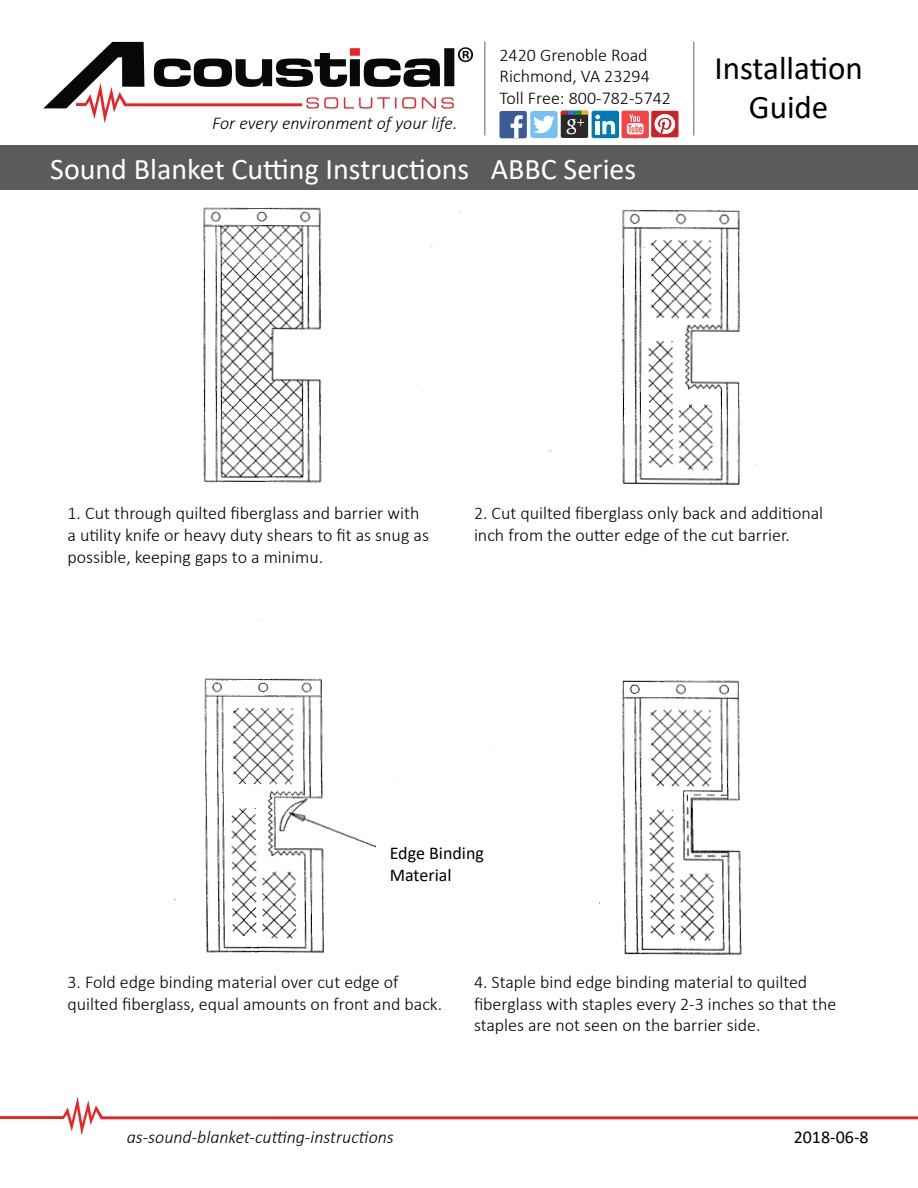
<style>
.page{position:relative;width:918px;height:1188px;background:#fff}
.page>*{position:absolute;margin:0;border:0;box-sizing:border-box;transform-origin:0 0}
.t1{font:33px/39.6px "Calibri";color:#000;text-align:center}
.t2{font:30px "Calibri";color:#fff}
.t3{font:300 18px/21.6px "Calibri";color:#000}
.t4{font:italic 300 18px "Calibri";color:#000}
.t5{font:18px/21.6px "Calibri";color:#000}
</style>
<div class="page">
<div style="left:0;top:145px;width:918px;height:45px;background:#5a5b5d"></div>
<hr style="left:484px;top:42px;width:2px;height:93px;background:#939598">
<hr style="left:693px;top:42px;width:1px;height:93px;background:#939598">
<svg style="left:651px;top:111px;width:28px;height:26px"></svg>
<div style="left:500px;top:111px;width:27px;height:27px;background:#3c5a98;border-radius:2px"></div>
<svg style="left:511px;top:115px;width:12px;height:24px"></svg>
<div style="left:592px;top:111px;width:27px;height:27px;background:#017bb5;border-radius:2px"></div>
<svg style="left:595px;top:115px;width:20px;height:19px"></svg>
<svg style="left:530px;top:111px;width:58px;height:27px"></svg>
<div style="left:621px;top:111px;width:28px;height:27px;background:#f64346;border-radius:2px"></div>
<svg style="left:627px;top:114px;width:17px;height:20px"></svg>
<svg style="left:43px;top:42px;width:430px;height:81px"></svg>
<svg style="left:0;top:1097px;width:918px;height:38px"></svg>
<img style="left:174px;top:207px;width:584px;height:748px">
<div style="left:54px;top:492px;width:405px;height:127px;background:#fff"></div>
<div style="left:460px;top:492px;width:404px;height:127px;background:#fff"></div>
<div style="left:376px;top:832px;width:156px;height:85px;background:#fff"></div>
<p class="t4" style="left:212px;top:112px;width:247px">For every environment of your life.</p>
<h2 class="t2" style="left:50px;top:148px;width:421px">Sound Blanket Cutting Instructions</h2>
<p class="t3" style="left:500px;top:44px;width:173px">2420 Grenoble Road<br>Richmond, VA 23294<br>Toll Free: 800-782-5742</p>
<h2 class="t2" style="left:491px;top:148px;width:147px">ABBC Series</h2>
<h1 class="t1" style="left:714px;top:47px;width:150px">Installation<br>Guide</h1>
<p class="t3" style="left:68px;top:503px;width:363px">1. Cut through quilted fiberglass and barrier with a utility knife or heavy duty shears to fit as snug as possible, keeping gaps to a minimu.</p>
<p class="t3" style="left:474px;top:503px;width:351px">2. Cut quilted fiberglass only back and additional inch from the outter edge of the cut barrier.</p>
<p class="t5" style="left:390px;top:842px;width:96px">Edge Binding<br>Material</p>
<p class="t3" style="left:68px;top:971px;width:376px">3. Fold edge binding material over cut edge of quilted fiberglass, equal amounts on front and back.</p>
<p class="t3" style="left:474px;top:971px;width:364px">4. Staple bind edge binding material to quilted fiberglass with staples every 2-3 inches so that the staples are not seen on the barrier side.</p>
<p class="t4" style="left:127px;top:1126px;width:269px">as-sound-blanket-cutting-instructions</p>
<p class="t5" style="left:794px;top:1126px;width:76px">2018-06-8</p>
</div>
